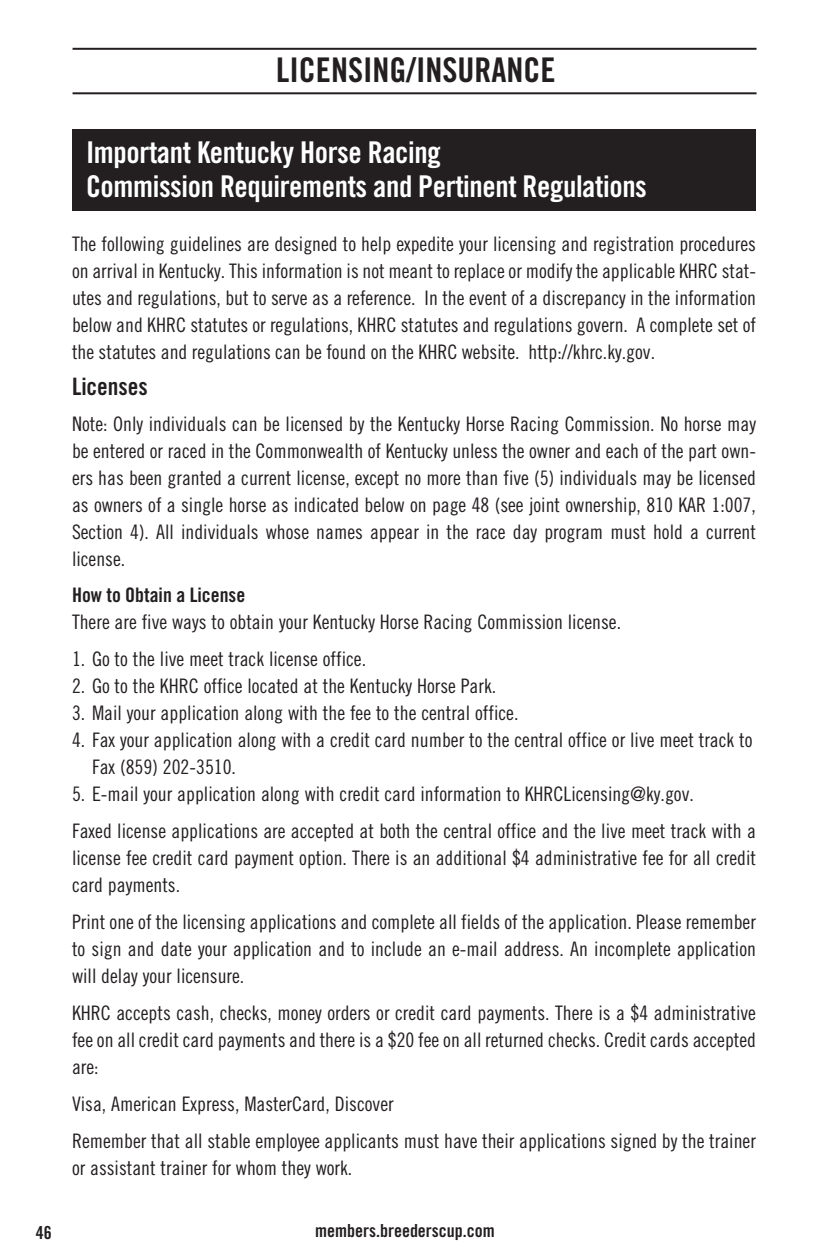
<style>
.page{position:relative;width:828px;height:1260px;background:#fff}
.page>*{position:absolute;margin:0;border:0;box-sizing:border-box;transform-origin:0 0}
.Header_Left{font:34px "Trade Gothic Bold Cond Twenty";color:#231f20}
.Body_Copy_10_13_5_Ju{font:30px/34px "Trade Gothic Bold Cond Twenty";letter-spacing:-.015em;color:#fff}
.Subhead_1{font:24px "Trade Gothic Bold Cond Twenty";color:#231f20}
.body_copy{font:20px/27px "Trade Gothic Cond Eighteen";color:#231f20;text-align:justify}
.Body_Copy_10_13_5_Ju-2{font:20px/27px "Trade Gothic Cond Eighteen";color:#231f20;text-align:justify}
.Body_Copy_10_13_5_Ju-3{font:20px "Trade Gothic Bold Cond Twenty";color:#231f20}
.t1{font:18px "Trade Gothic Bold Cond Twenty";color:#231f20}
</style>
<div class="page">
<hr style="left:73px;top:48px;width:684px;height:2px;background:#231f20">
<hr style="left:73px;top:92px;width:684px;height:2px;background:#231f20">
<div style="left:72px;top:129px;width:684px;height:82px;background:#231f20"></div>
<p class="Header_Left" style="left:276px;top:49px;width:281px">LICENSING/INSURANCE</p>
<p class="Body_Copy_10_13_5_Ju" style="left:86px;top:135px;width:562px">Important Kentucky Horse Racing<br>Commission Requirements and Pertinent Regulations</p>
<p class="Body_Copy_10_13_5_Ju-2" style="left:72px;top:230px;width:686px">The following guidelines are designed to help expedite your licensing and registration procedures on arrival in Kentucky. This information is not meant to replace or modify the applicable KHRC stat&shy;utes and regulations, but to serve as a reference. In the event of a discrepancy in the information below and KHRC statutes or regulations, KHRC statutes and regulations govern. A complete set of the statutes and regulations can be found on the KHRC website. http://khrc.ky.gov.</p>
<p class="Subhead_1" style="left:72px;top:372px;width:77px">Licenses</p>
<p class="body_copy" style="left:72px;top:410px;width:686px">Note: Only individuals can be licensed by the Kentucky Horse Racing Commission. No horse may be entered or raced in the Commonwealth of Kentucky unless the owner and each of the part own&shy;ers has been granted a current license, except no more than five (5) individuals may be licensed as owners of a single horse as indicated below on page 48 (see joint ownership, 810 KAR 1:007, Section 4). All individuals whose names appear in the race day program must hold a current license.</p>
<p class="Body_Copy_10_13_5_Ju-3" style="left:72px;top:583px;width:175px">How to Obtain a License</p>
<p class="body_copy" style="left:72px;top:608px;width:551px">There are five ways to obtain your Kentucky Horse Racing Commission license.</p>
<p class="body_copy" style="left:72px;top:645px;width:296px">1. Go to the live meet track license office.</p>
<p class="body_copy" style="left:72px;top:672px;width:426px">2. Go to the KHRC office located at the Kentucky Horse Park.</p>
<p class="body_copy" style="left:72px;top:699px;width:448px">3. Mail your application along with the fee to the central office.</p>
<p class="body_copy" style="left:72px;top:726px;width:682px">4. Fax your application along with a credit card number to the central office or live meet track to</p>
<p class="body_copy" style="left:92px;top:753px;width:146px">Fax (859) 202-3510.</p>
<p class="body_copy" style="left:72px;top:780px;width:623px">5. E-mail your application along with credit card information to KHRCLicensing@ky.gov.</p>
<p class="body_copy" style="left:72px;top:817px;width:686px">Faxed license applications are accepted at both the central office and the live meet track with a license fee credit card payment option. There is an additional $4 administrative fee for all credit card payments.</p>
<p class="body_copy" style="left:72px;top:908px;width:686px">Print one of the licensing applications and complete all fields of the application. Please remember to sign and date your application and to include an e-mail address. An incomplete application will delay your licensure.</p>
<p class="body_copy" style="left:72px;top:999px;width:686px">KHRC accepts cash, checks, money orders or credit card payments. There is a $4 administrative fee on all credit card payments and there is a $20 fee on all returned checks. Credit cards accepted are:</p>
<p class="body_copy" style="left:72px;top:1090px;width:323px">Visa, American Express, MasterCard, Discover</p>
<p class="body_copy" style="left:72px;top:1127px;width:685px">Remember that all stable employee applicants must have their applications signed by the trainer or assistant trainer for whom they work.</p>
<p class="t1" style="left:36px;top:1222px;width:17px">46</p>
<p class="t1" style="left:315px;top:1219px;width:181px">members.breederscup.com</p>
</div>
